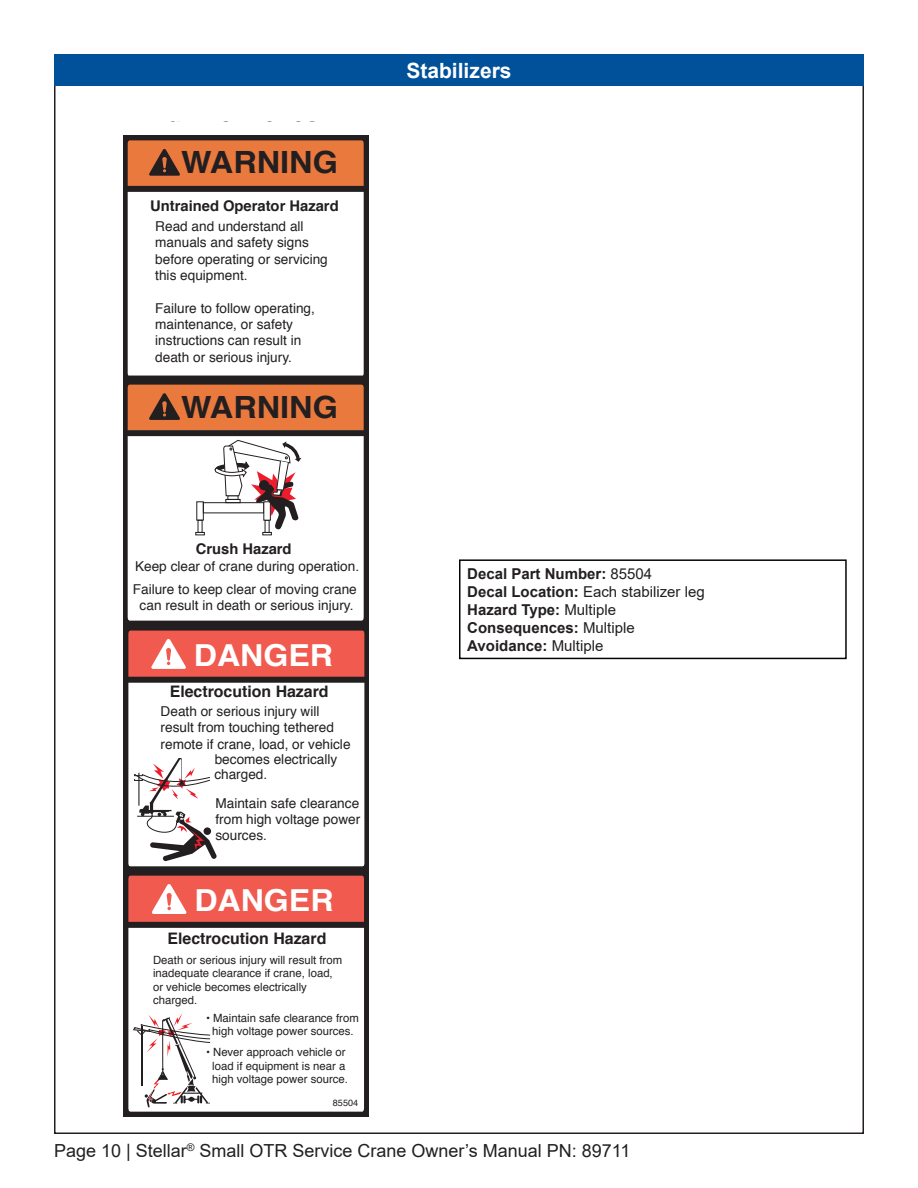
<style>
.page{position:relative;width:918px;height:1188px;background:#fff}
.page>*{position:absolute;margin:0;border:0;box-sizing:border-box;transform-origin:0 0}
.t1{font:700 30.6px "Helvetica";color:#231f20;scale:1.06 1}
.t2{font:700 30.3px "Helvetica";color:#fff;scale:1.06 1}
.t3{font:700 25.05px "Helvetica Neue";color:#231f20}
.Page_Heading_White{font:700 21px "Arial";color:#fff}
.t4{font:18px "Arial";color:#231f20}
.t5{font:700 15.9px "Helvetica";color:#231f20}
.Paragraph_Style_1{font:700 15px "Arial";color:#231f20}
.Paragraph_Style_1-2{font:15px "Arial";color:#231f20}
.t6{font:700 14.7px "Helvetica";color:#231f20}
.t7{font:13.65px/16.4px "Helvetica";color:#231f20}
.t8{font:11.4px/13.6px "Helvetica";color:#231f20;text-align:center}
.t9{font:9.15px "Helvetica";color:#231f20}
.s1{font-weight:400}
.s2{font-weight:700}
</style>
<div class="page">
<div style="left:54px;top:54px;width:810px;height:32px;background:#01519a"></div>
<div style="left:459px;top:559px;width:388px;height:100px;border:2px solid #040503"></div>
<svg style="left:124px;top:634px;width:245px;height:228px"></svg>
<svg style="left:134px;top:758px;width:83px;height:103px"></svg>
<svg style="left:151px;top:639px;width:35px;height:30px"></svg>
<svg style="left:124px;top:136px;width:245px;height:235px"></svg>
<svg style="left:149px;top:149px;width:31px;height:27px"></svg>
<svg style="left:124px;top:862px;width:245px;height:254px"></svg>
<svg style="left:152px;top:884px;width:35px;height:30px"></svg>
<svg style="left:133px;top:1013px;width:77px;height:95px"></svg>
<svg style="left:124px;top:371px;width:245px;height:263px"></svg>
<svg style="left:149px;top:393px;width:31px;height:27px"></svg>
<div style="left:203px;top:502px;width:61px;height:11px;border:1px solid #231f20"></div>
<div style="left:196px;top:501px;width:8px;height:20px;border:1px solid #231f20"></div>
<svg style="left:195px;top:532px;width:10px;height:3px"></svg>
<svg style="left:215px;top:439px;width:87px;height:96px"></svg>
<p class="t1" style="left:181px;top:138px;width:150px">WARNING</p>
<p class="t6" style="left:150px;top:194px;width:190px">Untrained Operator Hazard</p>
<p class="t7" style="left:155px;top:218px;width:174px">Read and understand all manuals and safety signs before operating or servicing this equipment.</p>
<p class="t7" style="left:155px;top:300px;width:161px">Failure to follow operating, maintenance, or safety instructions can result in death or serious injury.</p>
<p class="t1" style="left:181px;top:382px;width:150px">WARNING</p>
<p class="Page_Heading_White" style="left:406px;top:55px;width:107px">Stabilizers</p>
<p class="t6" style="left:196px;top:537px;width:97px">Crush Hazard</p>
<p class="t7" style="left:133px;top:555px;width:228px;line-height:23px">Keep clear of crane during operation.<br>Failure to keep clear of moving crane</p>
<p class="t7" style="left:140px;top:598px;width:215px">can result in death or serious injury.</p>
<p class="t2" style="left:194px;top:631px;width:133px">DANGER</p>
<p class="t7" style="left:161px;top:703px;width:160px">Death or serious injury will</p>
<p class="t7" style="left:161px;top:720px;width:175px">result from touching tethered</p>
<p class="t7" style="left:161px;top:736px;width:191px">remote if crane, load, or vehicle</p>
<p class="t7" style="left:215px;top:752px;width:124px">becomes electrically</p>
<p class="t7" style="left:215px;top:795px;width:146px">Maintain safe clearance from high voltage power</p>
<p class="t5" style="left:170px;top:679px;width:160px">Electrocution Hazard</p>
<p class="t7" style="left:214px;top:767px;width:54px">charged.</p>
<p class="t7" style="left:215px;top:828px;width:53px">sources.</p>
<p class="t2" style="left:194px;top:876px;width:133px">DANGER</p>
<p class="t5" style="left:168px;top:925px;width:160px">Electrocution Hazard</p>
<p class="t8" style="left:153px;top:953px;width:191px;text-align:left">Death or serious injury will result from inadequate clearance if crane, load, or vehicle becomes electrically charged.</p>
<p class="t8" style="left:206px;top:1011px;width:154px">• Maintain safe clearance from high voltage power sources.</p>
<p class="t8" style="left:206px;top:1046px;width:143px">• Never approach vehicle or load if equipment is near a high voltage power source.</p>
<p class="t9" style="left:333px;top:1095px;width:27px">85504</p>
<p class="Paragraph_Style_1" style="left:467px;top:563px;width:187px">Decal Part Number: <span class="s1">85504</span></p>
<p class="Paragraph_Style_1-2" style="left:467px;top:581px;width:239px"><span class="s2">Decal Location:</span> Each stabilizer leg</p>
<p class="Paragraph_Style_1" style="left:467px;top:599px;width:150px">Hazard Type: <span class="s1">Multiple</span></p>
<p class="Paragraph_Style_1" style="left:467px;top:617px;width:169px">Consequences: <span class="s1">Multiple</span></p>
<p class="Paragraph_Style_1" style="left:467px;top:635px;width:138px">Avoidance: <span class="s1">Multiple</span></p>
<p class="t3" style="left:-6px;top:1133px;width:486px">al Details: Decal Warning Placard - Small</p>
<h3 class="t4" style="left:54px;top:1139px;width:578px">Page 10 | Stellar<sup>®</sup> Small OTR Service Crane Owner’s Manual PN: 89711</h3>
</div>
